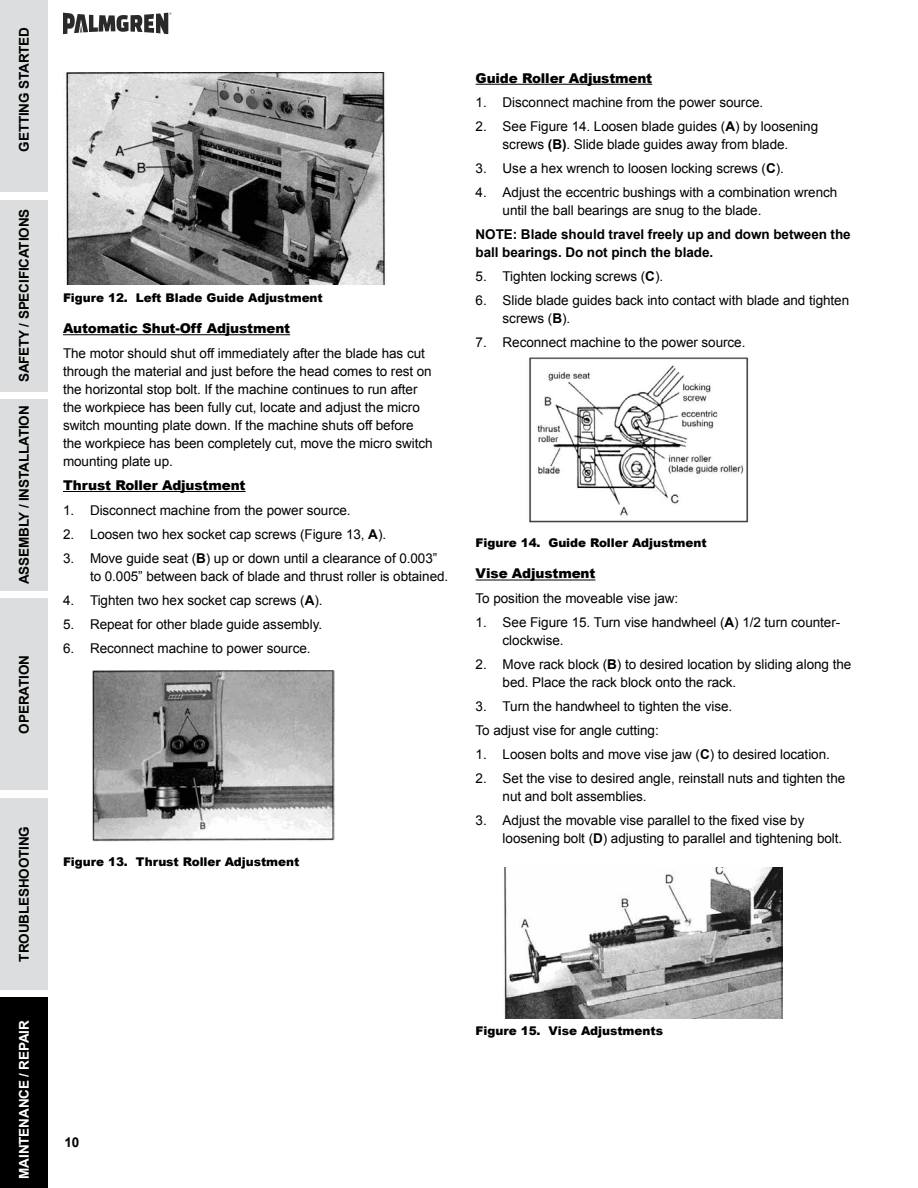
<style>
.page{position:relative;width:918px;height:1188px;background:#fff}
.page>*{position:absolute;margin:0;border:0;box-sizing:border-box;transform-origin:0 0}
.t1{font:13.5px/18px "Arial";letter-spacing:-.005em;color:#000}
.t2{font:700 13.5px/18px "Arial";letter-spacing:-.01em;color:#000}
.t3{font:900 13.5px "Arial";letter-spacing:-.01em;color:#000}
.t4{font:700 13.5px "Arial";letter-spacing:-.01em;color:#fff}
.t5{font:900 12px "Arial";letter-spacing:-.005em;color:#000}
.s1{font-weight:700}
</style>
<div class="page">
<div style="left:0;top:997px;width:48px;height:191px;background:#000"></div>
<div style="left:0;top:798px;width:48px;height:192px;background:#dcddde"></div>
<div style="left:0;top:598px;width:48px;height:192px;background:#dcddde"></div>
<div style="left:0;top:399px;width:48px;height:192px;background:#dcddde"></div>
<div style="left:0;top:200px;width:48px;height:192px;background:#dcddde"></div>
<div style="left:0;top:0;width:48px;height:192px;background:#dcddde"></div>
<svg style="left:63px;top:13px;width:108px;height:21px"></svg>
<hr style="left:63px;top:334px;width:227px;height:1px;background:#000">
<hr style="left:63px;top:491px;width:183px;height:1px;background:#000">
<img style="left:65px;top:73px;width:320px;height:211px">
<img style="left:92px;top:671px;width:243px;height:171px">
<hr style="left:476px;top:84px;width:176px;height:1px;background:#000">
<hr style="left:476px;top:580px;width:119px;height:1px;background:#000">
<img style="left:529px;top:357px;width:220px;height:166px">
<img style="left:504px;top:867px;width:278px;height:151px">
<p class="t2" style="left:16px;top:152px;width:126px;rotate:-90deg">GETTING STARTED</p>
<p class="t2" style="left:16px;top:382px;width:175px;rotate:-90deg">SAFETY / SPECIFICATIONS</p>
<p class="t2" style="left:16px;top:584px;width:180px;rotate:-90deg">ASSEMBLY / INSTALLATION</p>
<p class="t2" style="left:16px;top:734px;width:80px;rotate:-90deg">OPERATION</p>
<p class="t2" style="left:16px;top:962px;width:137px;rotate:-90deg">TROUBLESHOOTING</p>
<p class="t4" style="left:15px;top:1179px;width:160px;rotate:-90deg">MAINTENANCE / REPAIR</p>
<p class="t5" style="left:63px;top:289px;width:261px">Figure 12. Left Blade Guide Adjustment</p>
<p class="t3" style="left:63px;top:318px;width:229px">Automatic Shut-Off Adjustment</p>
<p class="t1" style="left:63px;top:344px;width:371px">The motor should shut off immediately after the blade has cut through the material and just before the head comes to rest on the horizontal stop bolt. If the machine continues to run after the workpiece has been fully cut, locate and adjust the micro switch mounting plate down. If the machine shuts off before the workpiece has been completely cut, move the micro switch mounting plate up.</p>
<p class="t3" style="left:63px;top:475px;width:184px">Thrust Roller Adjustment</p>
<p class="t1" style="left:63px;top:501px;width:289px">1. Disconnect machine from the power source.</p>
<p class="t1" style="left:63px;top:525px;width:325px">2. Loosen two hex socket cap screws (Figure 13, <span class="s1">A</span>).</p>
<p class="t1" style="left:90px;top:549px;width:360px;text-indent:-27px">3. Move guide seat (<span class="s1">B</span>) up or down until a clearance of 0.003” to 0.005” between back of blade and thrust roller is obtained.</p>
<p class="t1" style="left:63px;top:591px;width:261px">4. Tighten two hex socket cap screws (<span class="s1">A</span>).</p>
<p class="t1" style="left:63px;top:615px;width:261px">5. Repeat for other blade guide assembly.</p>
<p class="t1" style="left:63px;top:639px;width:249px">6. Reconnect machine to power source.</p>
<p class="t5" style="left:63px;top:853px;width:238px">Figure 13. Thrust Roller Adjustment</p>
<p class="t3" style="left:476px;top:68px;width:178px">Guide Roller Adjustment</p>
<p class="t1" style="left:476px;top:94px;width:289px">1. Disconnect machine from the power source.</p>
<p class="t1" style="left:476px;top:118px;width:344px;text-align:center">2. See Figure 14. Loosen blade guides (<span class="s1">A</span>) by loosening screws <span class="s1">(B)</span>. Slide blade guides away from blade.</p>
<p class="t1" style="left:476px;top:160px;width:310px">3. Use a hex wrench to loosen locking screws (<span class="s1">C</span>).</p>
<p class="t1" style="left:503px;top:184px;width:336px;text-indent:-27px">4. Adjust the eccentric bushings with a combination wrench until the ball bearings are snug to the blade.</p>
<p class="t2" style="left:476px;top:226px;width:377px">NOTE: Blade should travel freely up and down between the ball bearings. Do not pinch the blade.</p>
<p class="t1" style="left:476px;top:268px;width:189px">5. Tighten locking screws (<span class="s1">C</span>).</p>
<p class="t1" style="left:503px;top:292px;width:348px;text-indent:-27px">6. Slide blade guides back into contact with blade and tighten screws (<span class="s1">B</span>).</p>
<p class="t1" style="left:476px;top:334px;width:271px">7. Reconnect machine to the power source.</p>
<p class="t5" style="left:476px;top:534px;width:233px">Figure 14. Guide Roller Adjustment</p>
<p class="t3" style="left:476px;top:564px;width:121px">Vise Adjustment</p>
<p class="t1" style="left:476px;top:589px;width:204px">To position the moveable vise jaw:</p>
<p class="t1" style="left:503px;top:613px;width:339px;text-indent:-27px">1. See Figure 15. Turn vise handwheel (<span class="s1">A</span>) 1/2 turn counter&shy;clockwise.</p>
<p class="t1" style="left:503px;top:655px;width:350px;text-indent:-27px">2. Move rack block (<span class="s1">B</span>) to desired location by sliding along the bed. Place the rack block onto the rack.</p>
<p class="t1" style="left:476px;top:694px;width:258px;line-height:24px">3. Turn the handwheel to tighten the vise.<br>To adjust vise for angle cutting:</p>
<p class="t1" style="left:476px;top:745px;width:356px">1. Loosen bolts and move vise jaw (<span class="s1">C</span>) to desired location.</p>
<p class="t1" style="left:503px;top:769px;width:344px;text-indent:-27px">2. Set the vise to desired angle, reinstall nuts and tighten the nut and bolt assemblies.</p>
<p class="t1" style="left:503px;top:811px;width:341px;text-indent:-27px">3. Adjust the movable vise parallel to the fixed vise by loosening bolt (<span class="s1">D</span>) adjusting to parallel and tightening bolt.</p>
<p class="t2" style="left:64px;top:1134px;width:16px">10</p>
<p class="t5" style="left:476px;top:1022px;width:189px">Figure 15. Vise Adjustments</p>
</div>
